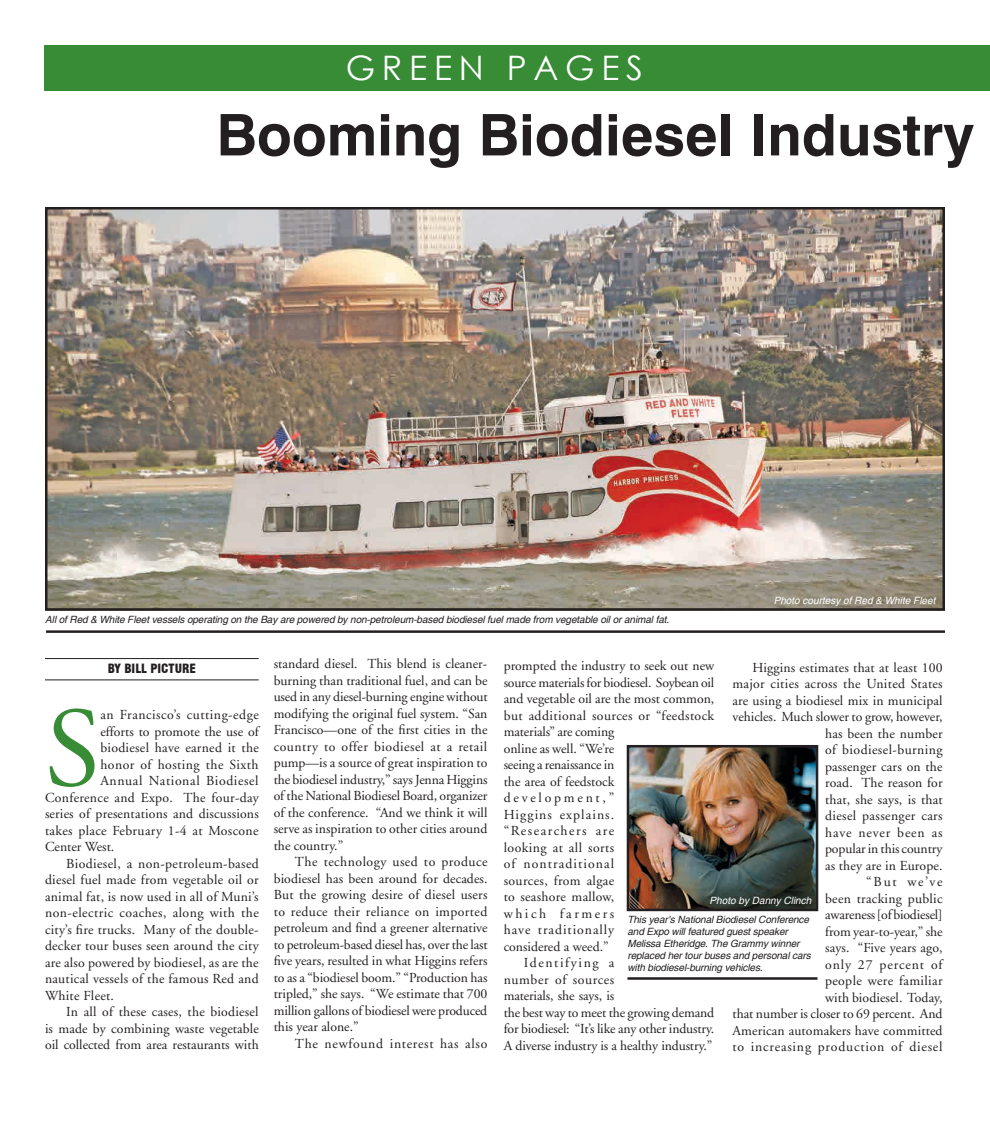
<style>
.page{position:relative;width:990px;height:1125px;background:#fff}
.page>*{position:absolute;margin:0;border:0;box-sizing:border-box;transform-origin:0 0}
.t1{font:113.25px "Adobe Garamond";color:#378c35}
.t2{font:700 57.5px "Swiss 721 BT";color:#231f20}
.t3{font:33.75px "Century Gothic";letter-spacing:.2em;color:#fff}
.t4{font:13.75px/16.5px "Adobe Garamond";letter-spacing:.01em;color:#231f20;text-align:justify}
.t5{font:13.75px "Adobe Garamond";letter-spacing:-.01em;color:#231f20}
.t6{font:13.75px "Adobe Garamond";letter-spacing:.035em;color:#231f20}
.t7{font:13.75px "Adobe Garamond";letter-spacing:.03em;color:#231f20}
.t8{font:13.75px "Adobe Garamond";letter-spacing:-.015em;color:#231f20}
.t9{font:13.75px "Adobe Garamond";letter-spacing:.045em;color:#231f20}
.t10{font:13.75px "Adobe Garamond";letter-spacing:.08em;color:#231f20}
.t11{font:13.75px "Adobe Garamond";letter-spacing:.05em;color:#231f20}
.t12{font:13.75px "Adobe Garamond";letter-spacing:.07em;color:#231f20}
.t13{font:13.75px "Adobe Garamond";letter-spacing:.105em;color:#231f20}
.t14{font:13.75px "Adobe Garamond";letter-spacing:.2em;color:#231f20}
.t15{font:13.75px "Adobe Garamond";letter-spacing:.185em;color:#231f20}
.t16{font:13.75px "Adobe Garamond";letter-spacing:.12em;color:#231f20}
.t17{font:900 condensed 12.5px "Swiss 721 BT";color:#231f20}
.t18{font:italic 10px/12px "Helvetica";letter-spacing:-.01em;color:#231f20}
.t19{font:italic 10px "Helvetica";color:#fff}
</style>
<div class="page">
<div style="left:44px;top:45px;width:946px;height:46px;background:#378c35"></div>
<hr style="left:45px;top:680px;width:214px;height:1px;background:#231f20">
<hr style="left:45px;top:658px;width:214px;height:1px;background:#231f20">
<img style="left:630px;top:748px;width:185px;height:160px">
<div style="left:627px;top:745px;width:191px;height:166px;border:2px solid #231f20"></div>
<img style="left:48px;top:210px;width:894px;height:398px">
<div style="left:45px;top:207px;width:900px;height:404px;border:2px solid #231f20"></div>
<hr style="left:46px;top:630px;width:899px;height:3px;background:#231f20">
<hr style="left:628px;top:977px;width:190px;height:3px;background:#231f20">
<h3 class="t3" style="left:346px;top:44px;width:299px">GREEN PAGES</h3>
<h2 class="t2" style="left:216px;top:100px;width:759px">Booming Biodiesel Industry</h2>
<p class="t18" style="left:45px;top:613px;width:625px">All of Red &amp; White Fleet vessels operating on the Bay are powered by non-petroleum-based biodiesel fuel made from vegetable oil or animal fat.</p>
<p class="t19" style="left:774px;top:594px;width:163px">Photo courtesy of Red &amp; White Fleet</p>
<p class="t17" style="left:108px;top:661px;width:90px">BY BILL PICTURE</p>
<h1 class="t1" style="left:45px;top:689px;width:57px">S</h1>
<p class="t6" style="left:100px;top:707px;width:160px">an Francisco’s cutting-edge</p>
<p class="t4" style="left:100px;top:723px;width:160px">efforts to promote the use of</p>
<p class="t4" style="left:100px;top:740px;width:160px">biodiesel have earned it the</p>
<p class="t6" style="left:100px;top:757px;width:160px">honor of hosting the Sixth</p>
<p class="t9" style="left:100px;top:773px;width:160px">Annual National Biodiesel</p>
<p class="t4" style="left:45px;top:789px;width:215px">Conference and Expo. The four-day</p>
<p class="t4" style="left:45px;top:806px;width:215px">series of presentations and discussions</p>
<p class="t4" style="left:45px;top:822px;width:215px">takes place February 1-4 at Moscone</p>
<p class="t4" style="left:45px;top:839px;width:71px">Center West.</p>
<p class="t7" style="left:66px;top:856px;width:194px">Biodiesel, a non-petroleum-based</p>
<p class="t4" style="left:45px;top:872px;width:215px">diesel fuel made from vegetable oil or</p>
<p class="t4" style="left:45px;top:888px;width:215px">animal fat, is now used in all of Muni’s</p>
<p class="t6" style="left:45px;top:905px;width:215px">non-electric coaches, along with the</p>
<p class="t4" style="left:45px;top:921px;width:215px">city’s fire trucks. Many of the double-</p>
<p class="t4" style="left:45px;top:938px;width:215px">decker tour buses seen around the city</p>
<p class="t4" style="left:45px;top:954px;width:215px">are also powered by biodiesel, as are the</p>
<p class="t4" style="left:45px;top:971px;width:215px">nautical vessels of the famous Red and</p>
<p class="t4" style="left:45px;top:987px;width:71px">White Fleet.</p>
<p class="t4" style="left:66px;top:1004px;width:194px">In all of these cases, the biodiesel</p>
<p class="t4" style="left:45px;top:1020px;width:215px">is made by combining waste vegetable</p>
<p class="t4" style="left:45px;top:1037px;width:215px">oil collected from area restaurants with</p>
<p class="t4" style="left:274px;top:656px;width:215px">standard diesel. This blend is cleaner&shy;burning than traditional fuel, and can be used in any diesel-burning engine without modifying the original fuel system. “San Francisco—one of the first cities in the country to offer biodiesel at a retail pump—is a source of great inspiration to the biodiesel industry,” says Jenna Higgins of the National Biodiesel Board, organizer of the conference. “And we think it will serve as inspiration to other cities around the country.”</p>
<p class="t4" style="left:274px;top:854px;width:215px;text-indent:21px">The technology used to produce biodiesel has been around for decades.<br>But the growing desire of diesel users to reduce their reliance on imported petroleum and find a greener alternative to petroleum-based diesel has, over the last five years, resulted in what Higgins refers to as a “biodiesel boom.” “Production has tripled,” she says. “We estimate that 700 million gallons of biodiesel were produced this year alone.”</p>
<p class="t11" style="left:295px;top:1036px;width:194px">The newfound interest has also</p>
<p class="t4" style="left:504px;top:658px;width:212px">prompted the industry to seek out new</p>
<p class="t8" style="left:504px;top:675px;width:212px">source materials for biodiesel. Soybean oil</p>
<p class="t4" style="left:504px;top:691px;width:212px">and vegetable oil are the most common,</p>
<p class="t7" style="left:504px;top:708px;width:212px">but additional sources or “feedstock</p>
<p class="t5" style="left:504px;top:724px;width:112px">materials” are coming</p>
<p class="t4" style="left:504px;top:740px;width:112px">online as well. “We’re</p>
<p class="t8" style="left:504px;top:757px;width:112px">seeing a renaissance in</p>
<p class="t4" style="left:504px;top:773px;width:112px">the area of feedstock</p>
<p class="t14" style="left:504px;top:790px;width:112px">development,”</p>
<p class="t10" style="left:504px;top:807px;width:112px">Higgins explains.</p>
<p class="t13" style="left:504px;top:823px;width:112px">“Researchers are</p>
<p class="t7" style="left:504px;top:840px;width:112px">looking at all sorts</p>
<p class="t10" style="left:504px;top:856px;width:112px">of nontraditional</p>
<p class="t4" style="left:504px;top:872px;width:112px">sources, from algae</p>
<p class="t4" style="left:504px;top:889px;width:112px">to seashore mallow,</p>
<p class="t15" style="left:504px;top:906px;width:112px">which farmers</p>
<p class="t12" style="left:504px;top:922px;width:112px">have traditionally</p>
<p class="t4" style="left:504px;top:938px;width:106px">considered a weed.”</p>
<p class="t16" style="left:524px;top:955px;width:92px">Identifying a</p>
<p class="t9" style="left:504px;top:972px;width:112px">number of sources</p>
<p class="t5" style="left:504px;top:988px;width:112px">materials, she says, is</p>
<p class="t5" style="left:504px;top:1005px;width:212px">the best way to meet the growing demand</p>
<p class="t5" style="left:504px;top:1021px;width:212px">for biodiesel: “It’s like any other industry.</p>
<p class="t5" style="left:504px;top:1038px;width:210px">A diverse industry is a healthy industry.”</p>
<p class="t4" style="left:732px;top:659px;width:212px;text-align:right">Higgins estimates that at least 100 major cities across the United States are using a biodiesel mix in municipal vehicles. Much slower to grow, however, has been the number<br>of biodiesel-burning<br>passenger cars on the<br>road. The reason for<br>that, she says, is that<br>diesel passenger cars<br>have never been as<br>popular in this country<br>as they are in Europe.<br>“But we’ve<br>been tracking public<br>awareness [of biodiesel]<br>from year-to-year,” she<br>says. “Five years ago,<br>only 27 percent of<br>people were familiar<br>with biodiesel. Today,<br>that number is closer to 69 percent. And<br>American automakers have committed to increasing production of diesel</p>
<p class="t19" style="left:710px;top:895px;width:103px">Photo by Danny Clinch</p>
<p class="t18" style="left:628px;top:914px;width:185px">This year’s National Biodiesel Conference and Expo will featured guest speaker Melissa Etheridge. The Grammy winner replaced her tour buses and personal cars with biodiesel-burning vehicles.</p>
</div>
